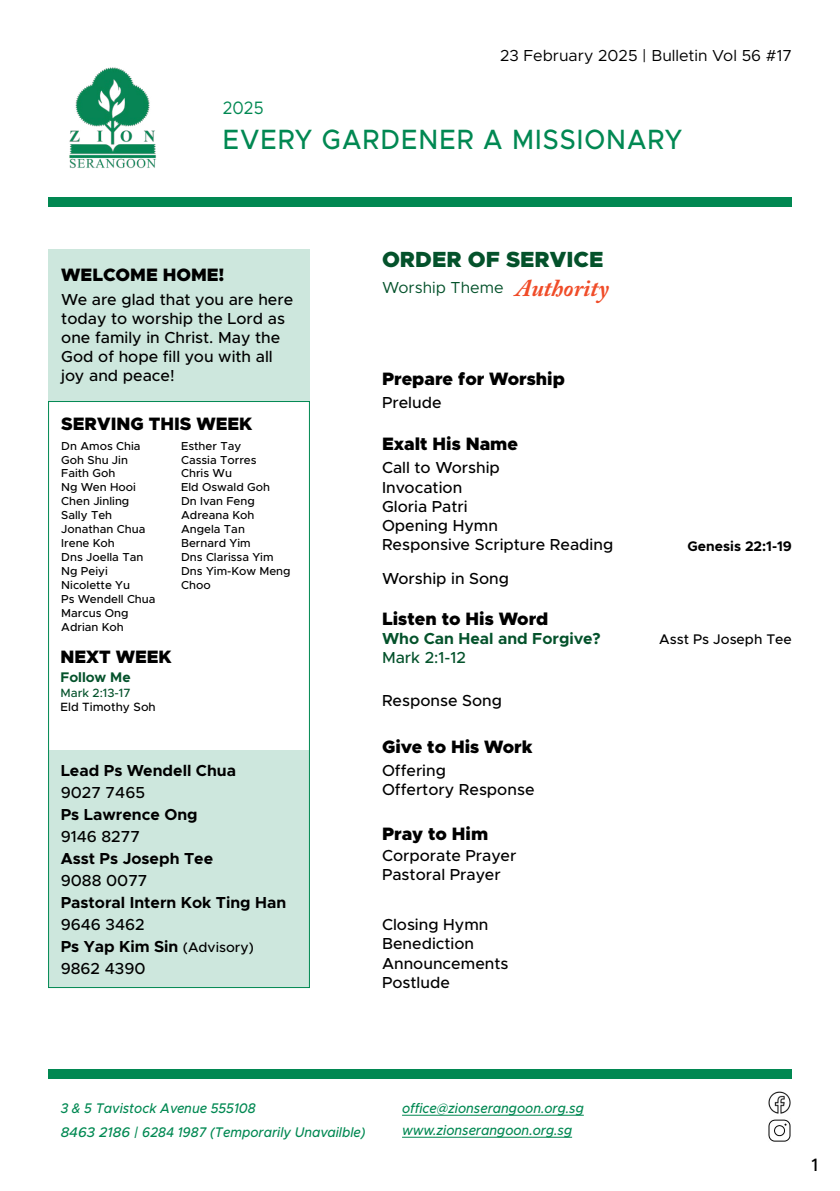
<style>
.page{position:relative;width:840px;height:1191px;background:#fff}
.page>*{position:absolute;margin:0;border:0;box-sizing:border-box;transform-origin:0 0}
.t1{font:500 28px "Metropolis";letter-spacing:.04em;color:#018852;scale:.92 1}
.t2{font:italic 700 24px "Adobe Caslon Pro";color:#f04c28}
.t3{font:900 22px "Metropolis";color:#04522b}
.t4{font:900 18px "Metropolis";color:#000}
.t5{font:18px "Metropolis";color:#018852;scale:.92 1}
.t6{font:500 18px "Metropolis";color:#000}
.t7{font:500 16px/19.2px "Metropolis";color:#000}
.t8{font:700 16px "Metropolis";color:#000}
.t9{font:16px "Metropolis";color:#000}
.t10{font:700 16px "Metropolis";color:#04522b}
.t11{font:16px "Metropolis";color:#04522b}
.t12{font:500 16px "Metropolis";color:#04522b}
.t13{font:italic 500 14px/24px "Metropolis";color:#018852;scale:.92 1}
.t14{font:500 14px "Metropolis";color:#000}
.t15{font:700 14px "Metropolis";color:#000}
.t16{font:700 14px "Metropolis";color:#04522b}
.t17{font:500 12px "Metropolis";color:#000}
.t18{font:500 12px "Metropolis";color:#04522b}
.t19{font:500 11.6px/14px "Metropolis";color:#000}
.s1{font-weight:700}
.s2{font-size:14px}
.s3{color:#008952}
</style>
<div class="page">
<div style="left:48px;top:249px;width:262px;height:151px;background:#cde7dd"></div>
<div style="left:48px;top:197px;width:743px;height:10px;background:#018852"></div>
<div style="left:48px;top:1069px;width:743px;height:9px;background:#018852"></div>
<div style="left:49px;top:750px;width:260px;height:238px;background:#cde7dd"></div>
<img style="left:69px;top:67px;width:87px;height:101px">
<hr style="left:402px;top:1114px;width:181px;height:1px;background:#018852">
<hr style="left:402px;top:1136px;width:169px;height:1px;background:#018852">
<img style="left:768px;top:1091px;width:23px;height:23px">
<img style="left:768px;top:1119px;width:23px;height:23px">
<p class="t5" style="left:223px;top:96px;width:46px">2025</p>
<p class="t9" style="left:499px;top:45px;width:293px">23 February 2025 | Bulletin Vol 56 #17</p>
<h1 class="t1" style="left:223px;top:122px;width:500px">EVERY GARDENER A MISSIONARY</h1>
<p class="t4" style="left:61px;top:263px;width:165px">WELCOME HOME!</p>
<p class="t7" style="left:61px;top:289px;width:233px">We are glad that you are here today to worship the Lord as one family in Christ. May the<br>God of hope fill you with all joy and peace!</p>
<p class="t4" style="left:61px;top:412px;width:192px">SERVING THIS WEEK</p>
<p class="t19" style="left:61px;top:438px;width:96px">Dn Amos Chia<br>Goh Shu Jin<br>Faith Goh<br>Ng Wen Hooi<br>Chen Jinling<br>Sally Teh<br>Jonathan Chua<br>Irene Koh<br>Dns Joella Tan<br>Ng Peiyi<br>Nicolette Yu<br>Ps Wendell Chua<br>Marcus Ong<br>Adrian Koh</p>
<p class="t19" style="left:181px;top:438px;width:111px">Esther Tay<br>Cassia Torres<br>Chris Wu<br>Eld Oswald Goh<br>Dn Ivan Feng<br>Adreana Koh<br>Angela Tan<br>Bernard Yim<br>Dns Clarissa Yim<br>Dns Yim-Kow Meng<br>Choo</p>
<p class="t4" style="left:60px;top:645px;width:113px">NEXT WEEK</p>
<p class="t16" style="left:60px;top:668px;width:72px">Follow Me</p>
<p class="t18" style="left:60px;top:685px;width:72px">Mark 2:13-17</p>
<p class="t17" style="left:60px;top:699px;width:97px">Eld Timothy Soh</p>
<p class="t8" style="left:61px;top:760px;width:177px">Lead Ps Wendell Chua</p>
<p class="t7" style="left:61px;top:782px;width:86px">9027 7465</p>
<p class="t8" style="left:61px;top:804px;width:138px">Ps Lawrence Ong</p>
<p class="t7" style="left:61px;top:826px;width:81px">9146 8277</p>
<p class="t8" style="left:61px;top:848px;width:154px">Asst Ps Joseph Tee</p>
<p class="t7" style="left:61px;top:870px;width:88px">9088 0077</p>
<p class="t8" style="left:61px;top:892px;width:227px">Pastoral Intern Kok Ting Han</p>
<p class="t7" style="left:61px;top:913px;width:195px;line-height:22px">9646 3462<br><span class="s1">Ps Yap Kim Sin</span> <span class="s2">(Advisory)<br></span>9862 4390</p>
<h3 class="t3" style="left:382px;top:245px;width:223px">ORDER OF SERVICE</h3>
<p class="t11" style="left:382px;top:277px;width:123px">Worship Theme</p>
<h2 class="t2" style="left:515px;top:273px;width:95px">Authority</h2>
<p class="t4" style="left:382px;top:368px;width:184px">Prepare for Worship</p>
<p class="t7" style="left:382px;top:393px;width:61px">Prelude</p>
<p class="t4" style="left:382px;top:432px;width:137px">Exalt His Name</p>
<p class="t7" style="left:382px;top:458px;width:232px">Call to Worship<br>Invocation<br>Gloria Patri<br>Opening Hymn<br>Responsive Scripture Reading</p>
<p class="t7" style="left:382px;top:569px;width:128px">Worship in Song</p>
<p class="t4" style="left:382px;top:607px;width:168px">Listen to His Word</p>
<p class="t10" style="left:382px;top:628px;width:220px">Who Can Heal and Forgive?</p>
<p class="t12" style="left:382px;top:647px;width:85px">Mark 2:1-12</p>
<p class="t7" style="left:382px;top:691px;width:121px">Response Song</p>
<p class="t4" style="left:382px;top:735px;width:152px">Give to His Work</p>
<p class="t7" style="left:382px;top:760px;width:154px">Offering<br>Offertory Response</p>
<p class="t4" style="left:382px;top:822px;width:108px">Pray to Him</p>
<p class="t7" style="left:382px;top:845px;width:136px">Corporate Prayer<br>Pastoral Prayer</p>
<p class="t7" style="left:382px;top:915px;width:128px">Closing Hymn<br>Benediction<br>Announcements<br>Postlude</p>
<p class="t15" style="left:687px;top:537px;width:106px">Genesis 22:1-19</p>
<p class="t14" style="left:659px;top:631px;width:134px">Asst Ps Joseph Tee</p>
<p class="t13" style="left:61px;top:1096px;width:333px">3 &amp; 5 Tavistock Avenue 555108<br><span class="s3">8463 2186 |</span> 6284 1987 (Temporarily Unavailble)</p>
<p class="t13" style="left:402px;top:1097px;width:199px;line-height:22px">office@zionserangoon.org.sg www.zionserangoon.org.sg</p>
<p class="t6" style="left:810px;top:1153px;width:8px">1</p>
</div>
